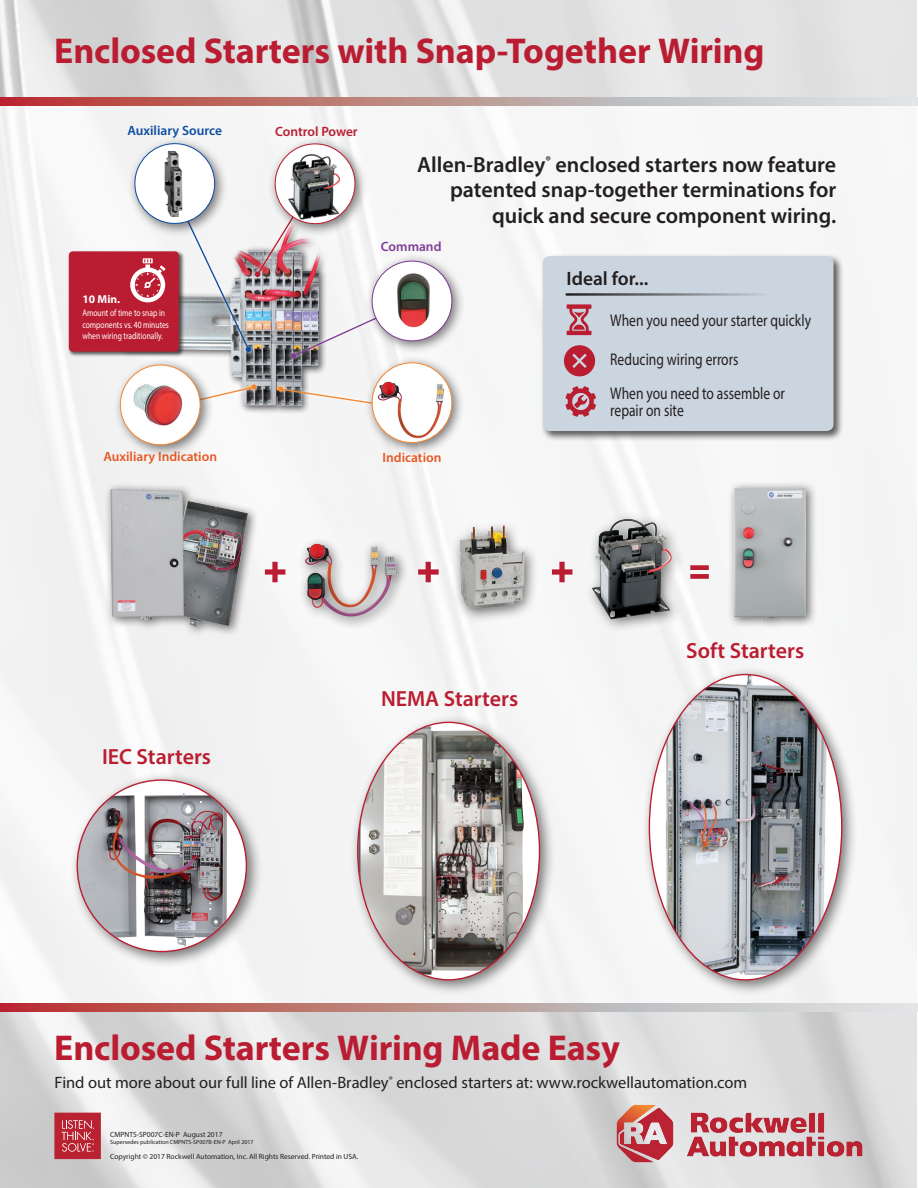
<style>
.page{position:relative;width:918px;height:1188px;background:#fff}
.page>*{position:absolute;margin:0;border:0;box-sizing:border-box;transform-origin:0 0}
.Body_Subhead_Red{font:700 36px "Myriad Pro";letter-spacing:-.005em;color:#ba1d31}
.t1{font:600 22.05px/25.7px "Myriad Pro";color:#231f20;text-align:right}
.t2{font:600 22.05px "Myriad Pro";color:#ba1d31}
.t3{font:600 19.35px "Myriad Pro";color:#231f20}
.t4{font:16.95px/17px "Myriad Pro";color:#231f20;scale:.8 1}
.Body_Subhead_Red-2{font:16.5px "Myriad Pro";letter-spacing:-.005em;color:#231f20}
.t5{font:600 13.5px "Myriad Pro";color:#e75824}
.t6{font:600 13.5px "Myriad Pro";color:#0d4da1}
.t7{font:600 13.5px "Myriad Pro";letter-spacing:-.005em;color:#ba1d31}
.t8{font:600 13.5px "Myriad Pro";color:#7f3c97}
.t9{font:700 11.55px "Myriad Pro";color:#fff}
.t10{font:9.45px/11.4px "Myriad Pro";color:#fff;scale:.8 1}
.Copyright_Data{font:7.5px "Myriad Pro";color:#231f20}
.t11{font:6px "Myriad Pro";color:#231f20}
</style>
<div class="page">
<img style="left:0;top:0;width:917px;height:1187px">
<div style="left:0;top:101px;width:918px;height:906px;background:#f5f6f6"></div>
<div style="left:68px;top:250px;width:117px;height:108px;background:#231f20;opacity:.75"></div>
<div style="left:69px;top:251px;width:110px;height:101px;background:#ba1d31;border-radius:4px"></div>
<svg style="left:130px;top:258px;width:35px;height:44px"></svg>
<img style="left:183px;top:237px;width:182px;height:176px">
<div style="left:541px;top:254px;width:304px;height:188px;background:#231f20;opacity:.75"></div>
<div style="left:543px;top:256px;width:291px;height:175px;background:#cbd5df;border-radius:7px"></div>
<svg style="left:567px;top:304px;width:24px;height:31px"></svg>
<svg style="left:564px;top:345px;width:31px;height:31px"></svg>
<svg style="left:565px;top:386px;width:31px;height:31px"></svg>
<hr style="left:567px;top:293px;width:204px;height:3px;background:#231f20">
<svg style="left:0;top:97px;width:918px;height:9px;background:#c29391"></svg>
<svg style="left:0;top:1003px;width:918px;height:8px;background:#c29391"></svg>
<div style="left:350px;top:715px;width:206px;height:281px;background:#231f20;opacity:.6"></div>
<div style="left:358px;top:722px;width:181px;height:258px;background:#fff;border-radius:50%"></div>
<img style="left:358px;top:726px;width:166px;height:249px">
<div style="left:642px;top:667px;width:216px;height:329px;background:#231f20;opacity:.6"></div>
<img style="left:649px;top:675px;width:193px;height:305px">
<div style="left:69px;top:772px;width:194px;height:196px;background:#231f20;opacity:.6"></div>
<img style="left:77px;top:787px;width:164px;height:165px">
<div style="left:298px;top:536px;width:111px;height:94px;background:#231f20;opacity:.65"></div>
<svg style="left:307px;top:544px;width:10px;height:13px"></svg>
<div style="left:104px;top:483px;width:155px;height:155px;background:#231f20;opacity:.65"></div>
<img style="left:110px;top:489px;width:33px;height:128px">
<div style="left:451px;top:518px;width:88px;height:106px;background:#231f20;opacity:.65"></div>
<img style="left:460px;top:526px;width:43px;height:82px">
<div style="left:584px;top:510px;width:102px;height:123px;background:#231f20;opacity:.65"></div>
<img style="left:592px;top:518px;width:81px;height:101px">
<div style="left:727px;top:481px;width:91px;height:149px;background:#231f20;opacity:.65"></div>
<img style="left:733px;top:488px;width:73px;height:131px">
<div style="left:690px;top:574px;width:19px;height:5px;background:#ba1d31"></div>
<div style="left:690px;top:565px;width:19px;height:5px;background:#ba1d31"></div>
<div style="left:272px;top:562px;width:6px;height:20px;background:#ba1d31"></div>
<div style="left:265px;top:569px;width:20px;height:6px;background:#ba1d31"></div>
<div style="left:426px;top:562px;width:5px;height:20px;background:#ba1d31"></div>
<div style="left:418px;top:569px;width:21px;height:6px;background:#ba1d31"></div>
<div style="left:559px;top:562px;width:6px;height:20px;background:#ba1d31"></div>
<div style="left:552px;top:569px;width:20px;height:6px;background:#ba1d31"></div>
<div style="left:128px;top:137px;width:100px;height:100px;background:#231f20;opacity:.6"></div>
<div style="left:135px;top:144px;width:80px;height:79px;background:#fff;border-radius:50%"></div>
<img style="left:164px;top:151px;width:19px;height:66px">
<div style="left:134px;top:143px;width:81px;height:81px;border:1px solid #0d4da1;border-radius:50%"></div>
<div style="left:268px;top:137px;width:101px;height:100px;background:#231f20;opacity:.6"></div>
<div style="left:275px;top:144px;width:80px;height:80px;background:#fff;border-radius:50%"></div>
<img style="left:287px;top:154px;width:53px;height:66px">
<div style="left:275px;top:143px;width:80px;height:81px;border:1px solid #ba1d31;border-radius:50%"></div>
<div style="left:365px;top:254px;width:101px;height:100px;background:#231f20;opacity:.6"></div>
<div style="left:372px;top:261px;width:80px;height:80px;background:#fff;border-radius:50%"></div>
<img style="left:383px;top:268px;width:53px;height:71px">
<div style="left:372px;top:261px;width:80px;height:80px;border:1px solid #7f3c97;border-radius:50%"></div>
<div style="left:365px;top:356px;width:101px;height:100px;background:#231f20;opacity:.6"></div>
<div style="left:372px;top:363px;width:80px;height:80px;background:#fff;border-radius:50%"></div>
<img style="left:376px;top:377px;width:76px;height:66px">
<div style="left:372px;top:362px;width:80px;height:81px;border:1px solid #f58932;border-radius:50%"></div>
<div style="left:113px;top:358px;width:101px;height:100px;background:#231f20;opacity:.6"></div>
<div style="left:120px;top:365px;width:80px;height:80px;background:#fff;border-radius:50%"></div>
<img style="left:133px;top:384px;width:50px;height:42px">
<div style="left:120px;top:364px;width:81px;height:81px;border:1px solid #f58932;border-radius:50%"></div>
<svg style="left:54px;top:1113px;width:47px;height:46px;background:#c03a47"></svg>
<img style="left:596px;top:1085px;width:287px;height:97px">
<p class="Body_Subhead_Red" style="left:54px;top:27px;width:712px">Enclosed Starters with Snap-Together Wiring</p>
<p class="t6" style="left:127px;top:122px;width:96px">Auxiliary Source</p>
<p class="t7" style="left:275px;top:123px;width:84px">Control Power</p>
<p class="t9" style="left:82px;top:291px;width:39px">10 Min.</p>
<p class="t10" style="left:82px;top:307px;width:110px">Amount of time to snap in components vs. 40 minutes when wiring traditionally.</p>
<p class="t1" style="left:417px;top:151px;width:421px">Allen-Bradley<sup>®</sup> enclosed starters now feature patented snap-together terminations for quick and secure component wiring.</p>
<p class="t8" style="left:381px;top:238px;width:62px">Command</p>
<p class="t3" style="left:567px;top:266px;width:83px">Ideal for...</p>
<p class="t4" style="left:610px;top:311px;width:253px">When you need your starter quickly</p>
<p class="t4" style="left:610px;top:350px;width:162px">Reducing wiring errors</p>
<p class="t4" style="left:610px;top:385px;width:220px">When you need to assemble or repair on site</p>
<p class="t5" style="left:103px;top:448px;width:115px">Auxiliary Indication</p>
<p class="t5" style="left:382px;top:449px;width:61px">Indication</p>
<p class="t2" style="left:102px;top:743px;width:111px">IEC Starters</p>
<p class="t2" style="left:381px;top:685px;width:139px">NEMA Starters</p>
<p class="t2" style="left:686px;top:637px;width:119px">Soft Starters</p>
<p class="Body_Subhead_Red" style="left:54px;top:1024px;width:567px">Enclosed Starters Wiring Made Easy</p>
<p class="Body_Subhead_Red-2" style="left:55px;top:1073px;width:694px">Find out more about our full line of Allen-Bradley<sup>®</sup> enclosed starters at: www.rockwellautomation.com</p>
<p class="Copyright_Data" style="left:110px;top:1130px;width:114px">CMPNTS-SP007C-EN-P August 2017</p>
<p class="t11" style="left:110px;top:1138px;width:145px">Supersedes publication CMPNTS-SP007B-EN-P April 2017</p>
<p class="Copyright_Data" style="left:110px;top:1151px;width:250px">Copyright © 2017 Rockwell Automation, Inc. All Rights Reserved. Printed in USA.</p>
</div>
